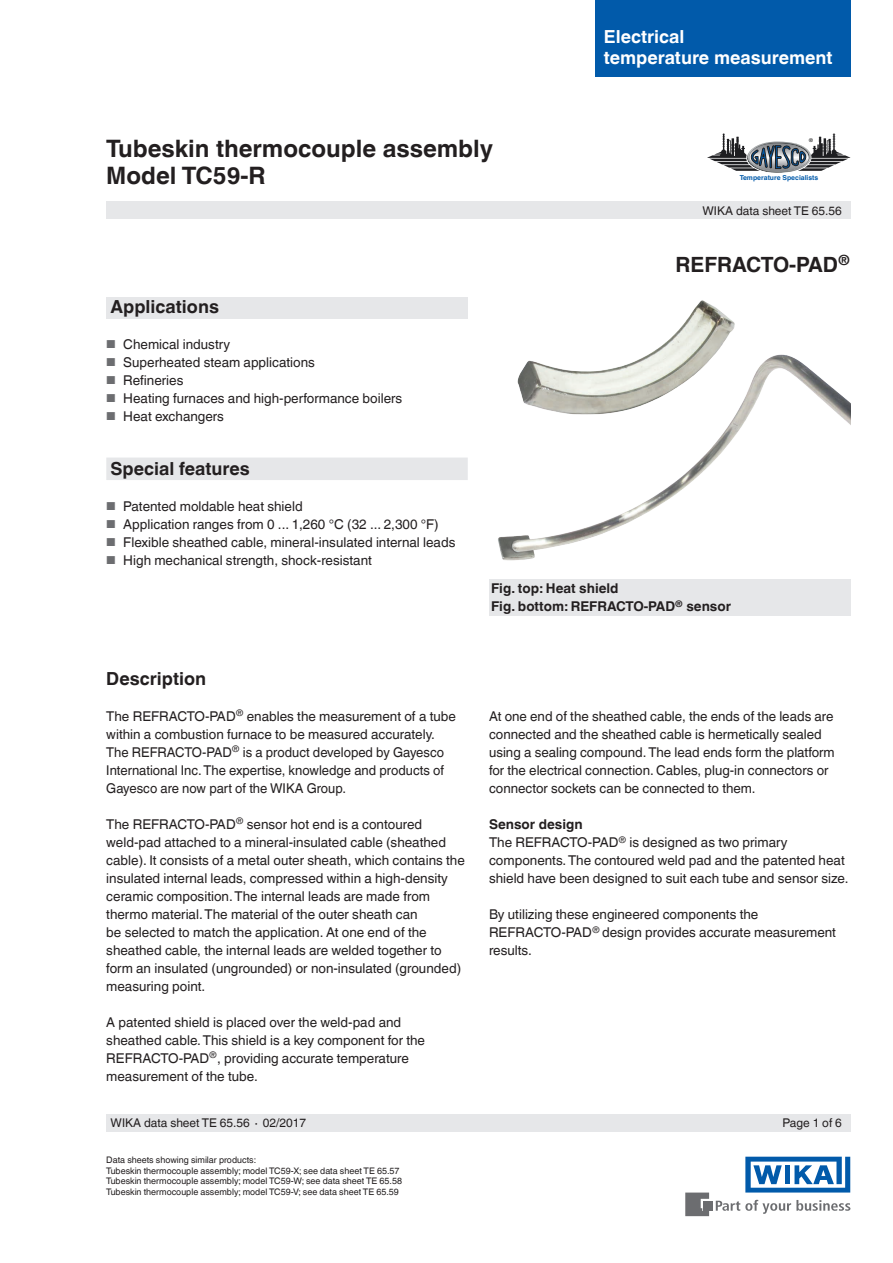
<style>
.page{position:relative;width:893px;height:1263px;background:#fff}
.page>*{position:absolute;margin:0;border:0;box-sizing:border-box;transform-origin:0 0}
.t1{font:700 24px/27px "Helvetica World";color:#231f20}
.t2{font:700 21px "Helvetica World";color:#231f20}
.t3{font:700 18px "Helvetica World";color:#231f20}
.t4{font:700 18px/21px "Helvetica World";color:#fff}
.t5{font:13.5px/18px "Helvetica World";color:#231f20}
.t6{font:700 13.5px/18px "Helvetica World";color:#231f20}
.t7{font:12px "Helvetica World";color:#231f20}
.t8{font:9px/10.5px "Helvetica World";color:#231f20}
.t9{font:700 6.75px "Helvetica World";color:#015aaa}
.t10{font:5.1px "Helvetica World";color:#000002}
.s1{font-size:11.55px;color:#6c6d70}
.s2{font-weight:700}
</style>
<div class="page">
<div style="left:106px;top:298px;width:362px;height:21px;background:#e6e7e9"></div>
<svg style="left:716px;top:1200px;width:134px;height:14px"></svg>
<div style="left:703px;top:1201px;width:9px;height:9px;background:#6c6d70"></div>
<svg style="left:685px;top:1192px;width:24px;height:24px"></svg>
<svg style="left:745px;top:1157px;width:105px;height:35px"></svg>
<div style="left:106px;top:202px;width:744px;height:17px;background:#e6e7e9"></div>
<div style="left:106px;top:1114px;width:744px;height:17px;background:#e6e7e9"></div>
<div style="left:595px;top:0;width:255px;height:77px;background:#015aaa"></div>
<img style="left:498px;top:300px;width:352px;height:261px">
<div style="left:489px;top:579px;width:361px;height:37px;background:#e6e7e9"></div>
<div style="left:106px;top:457px;width:362px;height:23px;background:#e6e7e9"></div>
<svg style="left:707px;top:134px;width:143px;height:39px"></svg>
<h1 class="t1" style="left:106px;top:135px;width:388px">Tubeskin thermocouple assembly<br>Model TC59-R</h1>
<h3 class="t3" style="left:111px;top:296px;width:110px">Applications</h3>
<p class="t5" style="left:106px;top:335px;width:125px"><span class="s1">■</span> Chemical industry</p>
<p class="t5" style="left:106px;top:353px;width:210px"><span class="s1">■</span> Superheated steam applications</p>
<p class="t5" style="left:106px;top:371px;width:79px"><span class="s1">■</span> Refineries</p>
<p class="t5" style="left:106px;top:389px;width:298px"><span class="s1">■</span> Heating furnaces and high-performance boilers</p>
<p class="t5" style="left:106px;top:407px;width:119px"><span class="s1">■</span> Heat exchangers</p>
<h3 class="t3" style="left:111px;top:458px;width:141px">Special features</h3>
<p class="t5" style="left:106px;top:497px;width:198px"><span class="s1">■</span> Patented moldable heat shield</p>
<p class="t5" style="left:106px;top:515px;width:334px"><span class="s1">■</span> Application ranges from 0 ... 1,260 °C (32 ... 2,300 °F)</p>
<p class="t5" style="left:106px;top:533px;width:351px"><span class="s1">■</span> Flexible sheathed cable, mineral-insulated internal leads</p>
<p class="t5" style="left:106px;top:551px;width:267px"><span class="s1">■</span> High mechanical strength, shock-resistant</p>
<h3 class="t4" style="left:604px;top:26px;width:230px">Electrical<br>temperature measurement</h3>
<p class="t10" style="left:809px;top:138px;width:6px">®</p>
<p class="t9" style="left:740px;top:173px;width:80px">Temperature Specialists</p>
<p class="t7" style="left:702px;top:204px;width:141px">WIKA data sheet TE 65.56</p>
<h2 class="t2" style="left:676px;top:253px;width:176px">REFRACTO-PAD<sup>®</sup></h2>
<h3 class="t3" style="left:106px;top:668px;width:101px">Description</h3>
<p class="t5" style="left:106px;top:707px;width:351px">The REFRACTO-PAD<sup>®</sup> enables the measurement of a tube within a combustion furnace to be measured accurately.<br>The REFRACTO-PAD<sup>®</sup> is a product developed by Gayesco International Inc. The expertise, knowledge and products of Gayesco are now part of the WIKA Group.</p>
<p class="t5" style="left:106px;top:815px;width:360px">The REFRACTO-PAD<sup>®</sup> sensor hot end is a contoured weld-pad attached to a mineral-insulated cable (sheathed cable). It consists of a metal outer sheath, which contains the insulated internal leads, compressed within a high-density ceramic composition. The internal leads are made from thermo material. The material of the outer sheath can<br>be selected to match the application. At one end of the sheathed cable, the internal leads are welded together to form an insulated (ungrounded) or non-insulated (grounded) measuring point.</p>
<p class="t5" style="left:106px;top:1013px;width:320px">A patented shield is placed over the weld-pad and sheathed cable. This shield is a key component for the REFRACTO-PAD<sup>®</sup>, providing accurate temperature measurement of the tube.</p>
<p class="t6" style="left:491px;top:580px;width:241px">Fig. top: Heat shield<br>Fig. bottom: REFRACTO-PAD<sup>®</sup> sensor</p>
<p class="t5" style="left:489px;top:708px;width:347px">At one end of the sheathed cable, the ends of the leads are connected and the sheathed cable is hermetically sealed using a sealing compound. The lead ends form the platform for the electrical connection. Cables, plug-in connectors or connector sockets can be connected to them.</p>
<p class="t5" style="left:489px;top:816px;width:361px"><span class="s2">Sensor design<br></span>The REFRACTO-PAD<sup>®</sup> is designed as two primary components. The contoured weld pad and the patented heat shield have been designed to suit each tube and sensor size.</p>
<p class="t5" style="left:489px;top:906px;width:349px">By utilizing these engineered components the<br>REFRACTO-PAD<sup>®</sup> design provides accurate measurement results.</p>
<p class="t7" style="left:111px;top:1116px;width:197px">WIKA data sheet TE 65.56 ∙ 02/2017</p>
<p class="t7" style="left:782px;top:1116px;width:61px">Page 1 of 6</p>
<p class="t8" style="left:106px;top:1155px;width:297px">Data sheets showing similar products:<br>Tubeskin thermocouple assembly; model TC59-X; see data sheet TE 65.57<br>Tubeskin thermocouple assembly; model TC59-W; see data sheet TE 65.58<br>Tubeskin thermocouple assembly; model TC59-V; see data sheet TE 65.59</p>
</div>
